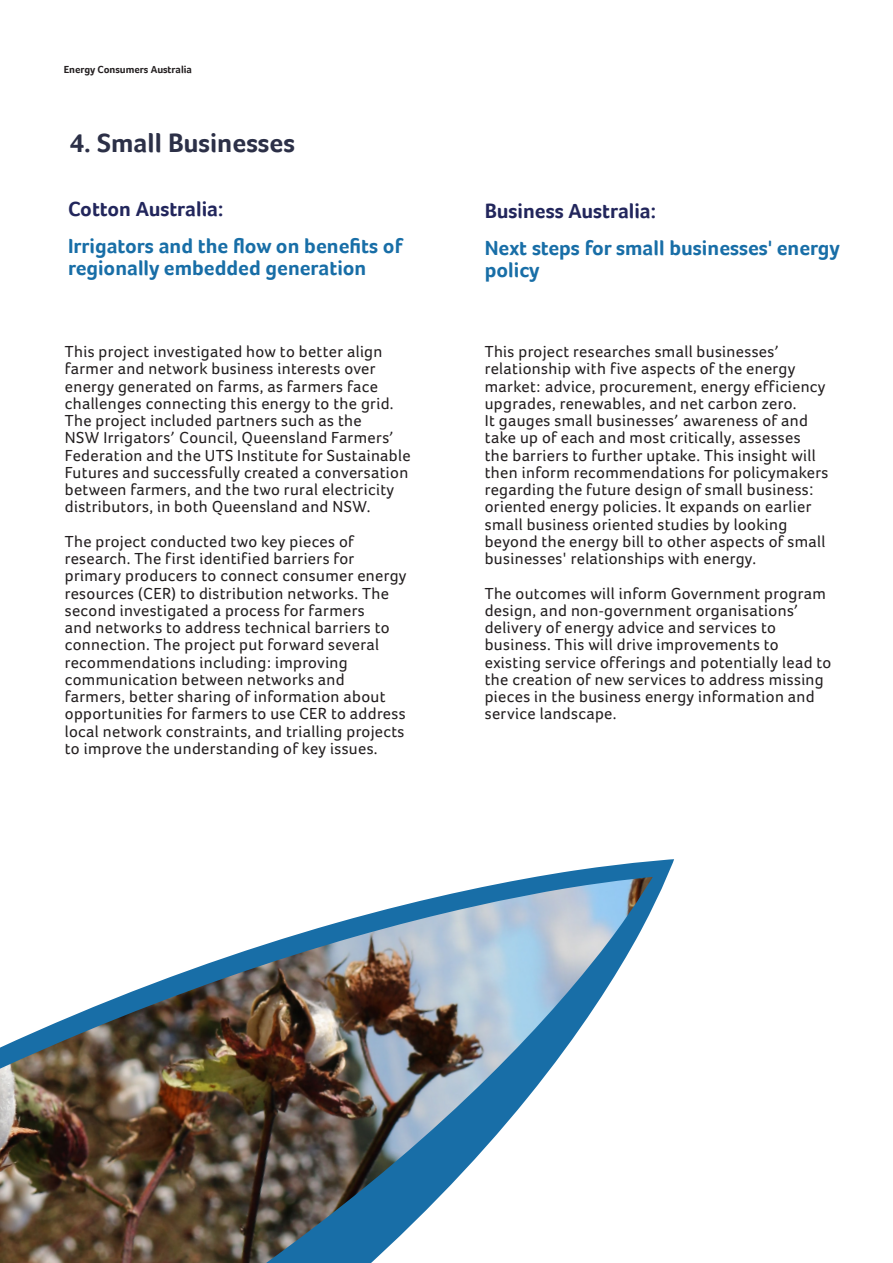
<style>
.page{position:relative;width:893px;height:1263px;background:#fff}
.page>*{position:absolute;margin:0;border:0;box-sizing:border-box;transform-origin:0 0}
.ECA_Heading_1{font:700 27px "Foco";color:#2c3047}
.ECA_Heading_1-2{font:700 21px/22.5px "Foco";color:#186ea7}
.ECA_Heading_1-3{font:700 21px "Foco";color:#22265c}
.ECA_Text{font:16.5px/17.2px "Foco";letter-spacing:.02em;color:#231f20}
.t1{font:700 10.5px "Foco";color:#231f20}
.s1{font-family:"Calibri"}
</style>
<div class="page">
<svg style="left:535px;top:859px;width:139px;height:48px"></svg>
<img style="left:0;top:877px;width:653px;height:386px">
<p class="t1" style="left:64px;top:63px;width:130px">Energy Consumers Australia</p>
<p class="ECA_Heading_1" style="left:69px;top:127px;width:227px">4. Small Businesses</p>
<p class="ECA_Heading_1-3" style="left:68px;top:197px;width:157px">Cotton Australia:</p>
<p class="ECA_Heading_1-2" style="left:68px;top:234px;width:336px">Irrigators and the flow on benefits of regionally embedded generation</p>
<p class="ECA_Text" style="left:65px;top:343px;width:347px">This project investigated how to better align farmer and network business interests over energy generated on farms, as farmers face challenges connecting this energy to the grid.<br>The project included partners such as the<br>NSW Irrigators<span class="s1">’</span> Council, Queensland Farmers<span class="s1">’ </span>Federation and the UTS Institute for Sustainable Futures and successfully created a conversation between farmers, and the two rural electricity distributors, in both Queensland and NSW.</p>
<p class="ECA_Text" style="left:65px;top:533px;width:343px">The project conducted two key pieces of research. The first identified barriers for primary producers to connect consumer energy resources (CER) to distribution networks. The second investigated a process for farmers<br>and networks to address technical barriers to connection. The project put forward several recommendations including<span class="s1">:</span> improving communication between networks and farmers, better sharing of information about opportunities for farmers to use CER to address local network constraints, and trialling projects to improve the understanding of key issues.</p>
<p class="ECA_Heading_1-3" style="left:485px;top:199px;width:173px">Business Australia:</p>
<p class="ECA_Heading_1-2" style="left:485px;top:236px;width:357px">Next steps for small businesses' energy policy</p>
<p class="ECA_Text" style="left:485px;top:343px;width:345px">This project researches small businesses<span class="s1">’ </span>relationship with five aspects of the energy market<span class="s1">:</span> advice, procurement, energy efficiency upgrades, renewables, and net carbon zero.<br>It gauges small businesses<span class="s1">’</span> awareness of and take up of each and most critically, assesses<br>the barriers to further uptake. This insight will then inform recommendations for policymakers regarding the future design of small business oriented energy policies. It expands on earlier small business oriented studies by looking beyond the energy bill to other aspects of small businesses<span class="s1">'</span> relationships with energy.</p>
<p class="ECA_Text" style="left:485px;top:585px;width:348px">The outcomes will inform Government program design, and non<span class="s1">-</span>government organisations<span class="s1">’ </span>delivery of energy advice and services to business. This will drive improvements to existing service offerings and potentially lead to the creation of new services to address missing pieces in the business energy information and service landscape.</p>
</div>
